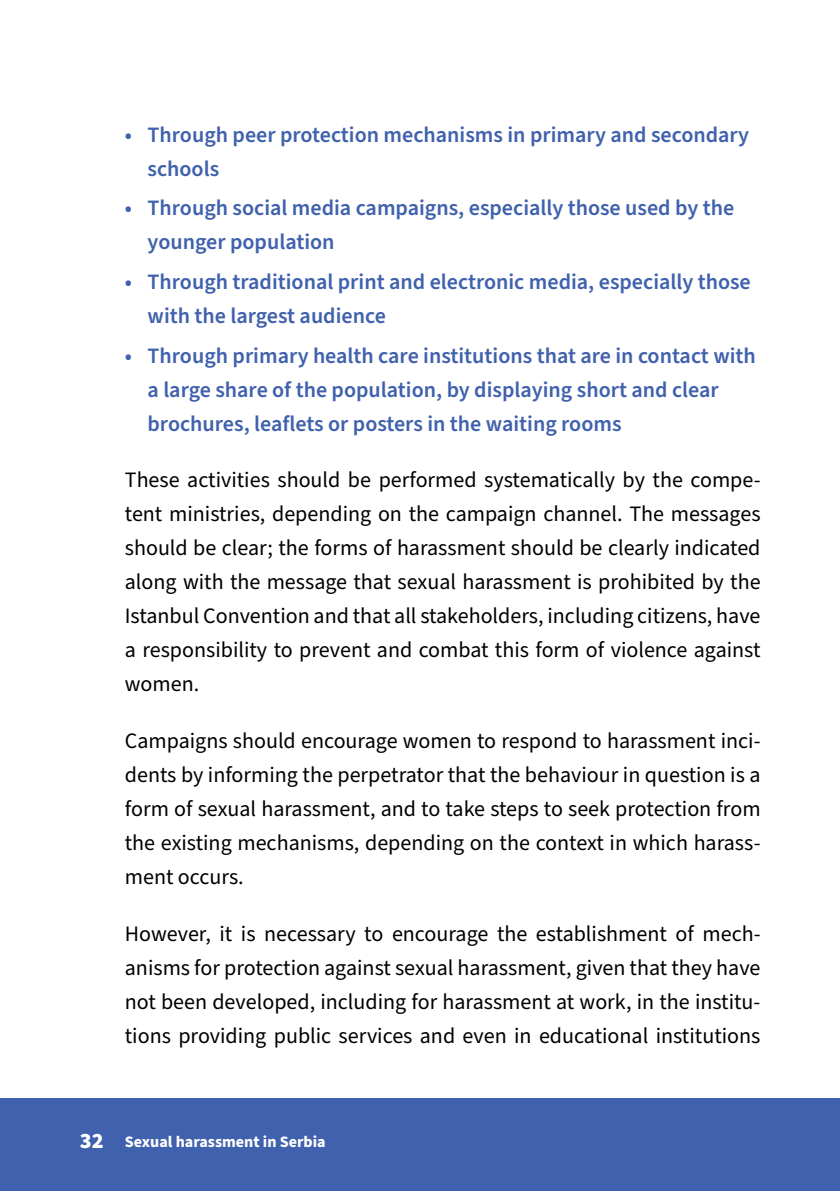
<style>
.page{position:relative;width:840px;height:1191px;background:#fff}
.page>*{position:absolute;margin:0;border:0;box-sizing:border-box;transform-origin:0 0}
.t1{font:22px/34px "Source Sans Pro";color:#000;text-align:justify}
.t2{font:600 22px/34px "Source Sans Pro";color:#4061ad}
.t3{font:700 16px "Source Sans Pro";color:#fff}
.s1{font-weight:900;font-size:22px}
</style>
<div class="page">
<div style="left:0;top:1098px;width:839px;height:93px;background:#4061ad"></div>
<p class="t2" style="left:147px;top:118px;width:602px;text-indent:-23px">• Through peer protection mechanisms in primary and secondary schools</p>
<p class="t2" style="left:147px;top:192px;width:588px;text-indent:-23px">• Through social media campaigns, especially those used by the younger population</p>
<p class="t2" style="left:147px;top:265px;width:604px;text-indent:-23px">• Through traditional print and electronic media, especially those with the largest audience</p>
<p class="t2" style="left:147px;top:339px;width:609px;text-indent:-23px">• Through primary health care institutions that are in contact with a large share of the population, by displaying short and clear brochures, leaflets or posters in the waiting rooms</p>
<p class="t1" style="left:125px;top:464px;width:637px">These activities should be performed systematically by the compe&shy;tent ministries, depending on the campaign channel. The messages should be clear; the forms of harassment should be clearly indicated along with the message that sexual harassment is prohibited by the Istanbul Convention and that all stakeholders, including citizens, have a responsibility to prevent and combat this form of violence against women.</p>
<p class="t1" style="left:125px;top:724px;width:637px">Campaigns should encourage women to respond to harassment inci&shy;dents by informing the perpetrator that the behaviour in question is a form of sexual harassment, and to take steps to seek protection from the existing mechanisms, depending on the context in which harass&shy;ment occurs.</p>
<p class="t1" style="left:125px;top:917px;width:636px">However, it is necessary to encourage the establishment of mech&shy;anisms for protection against sexual harassment, given that they have not been developed, including for harassment at work, in the institu&shy;tions providing public services and even in educational institutions</p>
<p class="t3" style="left:80px;top:1131px;width:247px"><span class="s1">32</span> Sexual harassment in Serbia</p>
</div>
